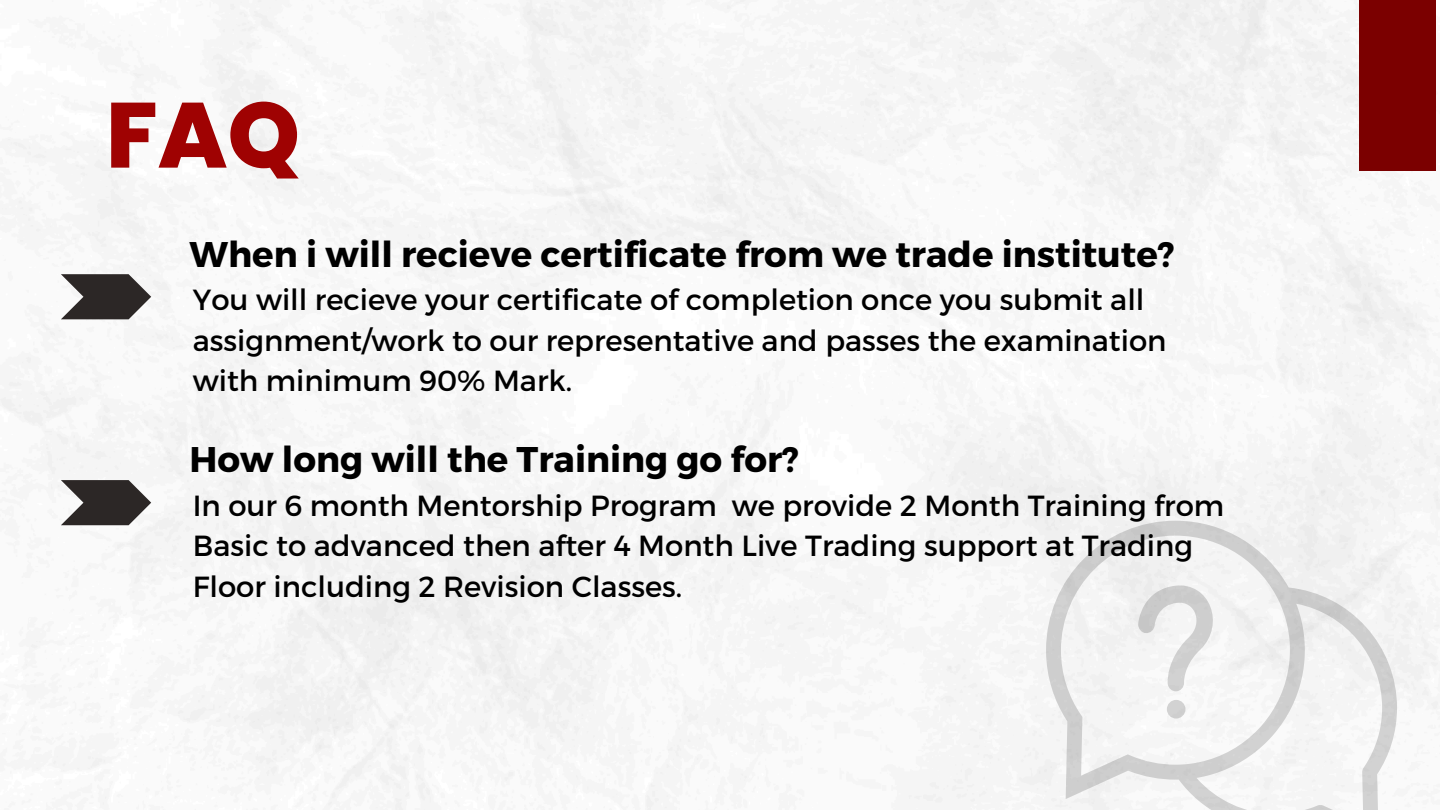
<style>
.page{position:relative;width:1440px;height:810px;background:#fff}
.page>*{position:absolute;margin:0;border:0;box-sizing:border-box;transform-origin:0 0}
.t1{font:800 92.2px "Poppins";color:#9f0202}
.t2{font:700 35.7px "Montserrat";color:#000}
.t3{font:29.1px/40.4px "Montserrat";color:#000}
</style>
<div class="page">
<div style="left:1359px;top:0;width:77px;height:171px;background:#7b0000"></div>
<svg style="left:61px;top:274px;width:90px;height:45px"></svg>
<svg style="left:61px;top:480px;width:90px;height:45px"></svg>
<svg style="left:1046px;top:521px;width:351px;height:289px;fill:#f5f5f5"></svg>
<h1 class="t1" style="left:106px;top:71px;width:196px">FAQ</h1>
<h2 class="t2" style="left:190px;top:231px;width:987px">When i will recieve certificate from we trade institute?</h2>
<p class="t3" style="left:193px;top:278px;width:975px">You will recieve your certificate of completion once you submit all assignment/work to our representative and passes the examination with minimum 90% Mark.</p>
<h2 class="t2" style="left:190px;top:436px;width:611px">How long will the Training go for?</h2>
<p class="t3" style="left:193px;top:484px;width:1033px">In our 6 month Mentorship Program we provide 2 Month Training from<br>Basic to advanced then after 4 Month Live Trading support at Trading<br>Floor including 2 Revision Classes.</p>
</div>
